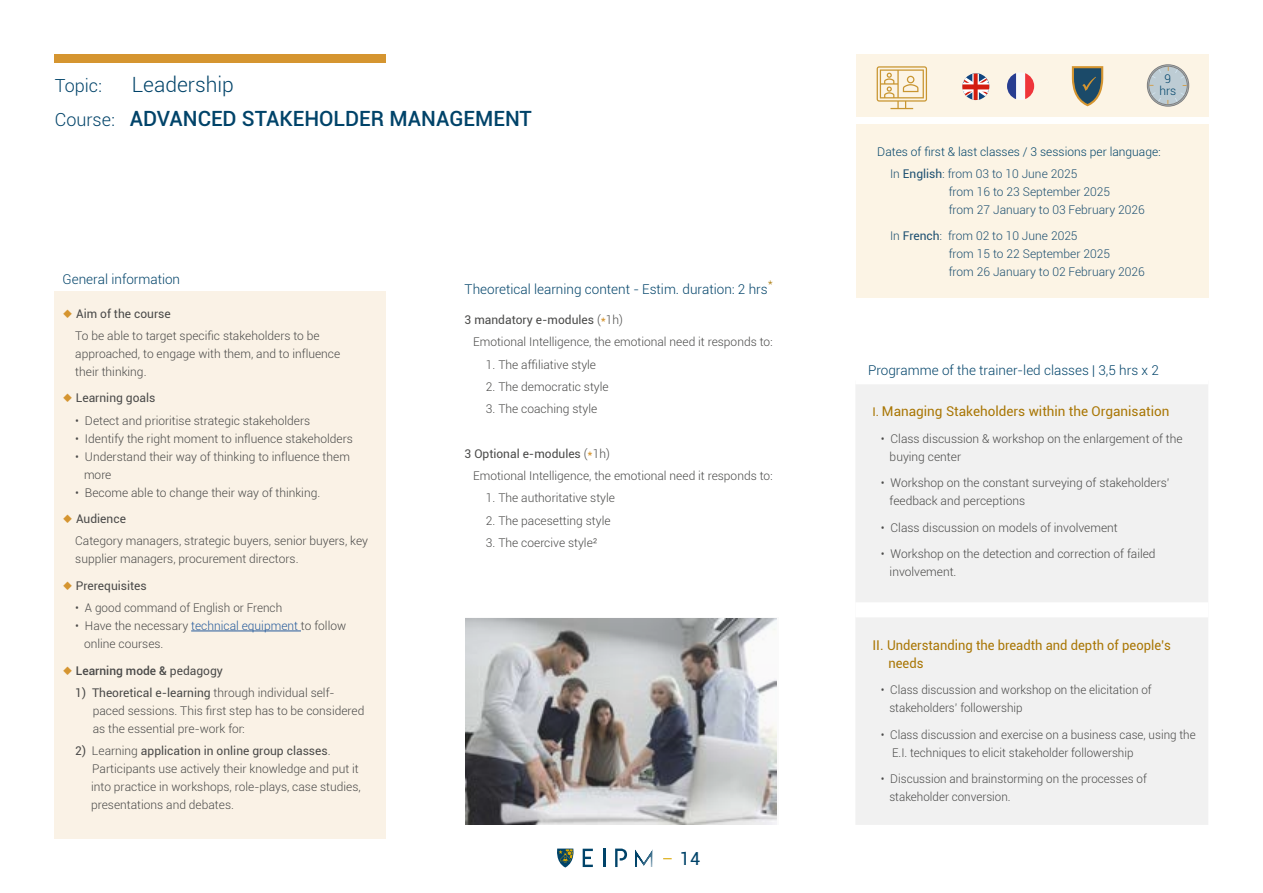
<style>
.page{position:relative;width:1263px;height:893px;background:#fff}
.page>*{position:absolute;margin:0;border:0;box-sizing:border-box;transform-origin:0 0}
.t1{font:500 21px/33.8px "Roboto";color:#004369}
.t2{font:300 18px "Roboto";color:#004369}
.t3{font:18px "Roboto";color:#004369}
.t4{font:300 13.5px "Roboto";color:#004369}
.t5{font:13.5px/18px "Roboto";color:#a97604}
.t6{font:300 12.3px "Roboto";color:#a97604}
.t7{font:300 12px/18px "Roboto";color:#4a4a49}
.t8{font:300 12px/18px "Roboto";color:#1d5071}
.t9{font:300 12px/22.2px "Roboto";color:#004369}
.t10{font:12px "Roboto";color:#4a4a49}
.t11{font:500 12px "Roboto";color:#4a4a49}
.s1{font-weight:300}
.s2{font-weight:300;font-size:18px}
.s3{color:#d59530}
.s4{font-weight:400}
.s5{color:#265b9b}
.s6{font-weight:400;color:#d59530}
.s7{color:#1d5071}
.s8{font-weight:400;color:#1d5071}
.s9{font-size:12px}
</style>
<div class="page">
<svg style="left:603px;top:849px;width:2px;height:18px"></svg>
<svg style="left:583px;top:849px;width:10px;height:18px"></svg>
<svg style="left:615px;top:849px;width:12px;height:18px"></svg>
<svg style="left:635px;top:849px;width:18px;height:18px"></svg>
<svg style="left:557px;top:849px;width:17px;height:18px"></svg>
<div style="left:54px;top:291px;width:332px;height:548px;background:#faf2e6"></div>
<hr style="left:191px;top:631px;width:110px;height:1px;background:#265b9b">
<div style="left:856px;top:385px;width:352px;height:440px;background:#f1f1f1"></div>
<div style="left:855px;top:602px;width:353px;height:15px;background:#fff"></div>
<div style="left:856px;top:125px;width:353px;height:173px;background:#fcf4e5"></div>
<div style="left:54px;top:54px;width:332px;height:9px;background:#d59530"></div>
<svg style="left:466px;top:618px;width:311px;height:207px;background:#a7a6a7"></svg>
<div style="left:856px;top:54px;width:353px;height:62px;background:#fcf4e5"></div>
<svg style="left:877px;top:66px;width:50px;height:43px"></svg>
<svg style="left:1146px;top:64px;width:44px;height:43px"></svg>
<svg style="left:962px;top:73px;width:27px;height:27px"></svg>
<svg style="left:1007px;top:72px;width:27px;height:28px"></svg>
<svg style="left:1072px;top:66px;width:31px;height:40px"></svg>
<h1 class="t1" style="left:55px;top:70px;width:478px;text-indent:77px"><span class="s1">Leadership<br></span><span class="s2">Course:</span> ADVANCED STAKEHOLDER MANAGEMENT</h1>
<h2 class="t2" style="left:55px;top:78px;width:49px">Topic:</h2>
<p class="t4" style="left:63px;top:269px;width:119px">General information</p>
<p class="t7" style="left:75px;top:302px;width:246px;line-height:22.2px;text-indent:-13px"><span class="s3">◆</span> <span class="s4">Aim of the course<br></span>To be able to target specific stakeholders to be</p>
<p class="t7" style="left:75px;top:344px;width:267px">approached, to engage with them, and to influence their thinking.</p>
<p class="t10" style="left:63px;top:393px;width:94px"><span class="s3">◆</span> Learning goals</p>
<p class="t7" style="left:75px;top:411px;width:237px">• Detect and prioritise strategic stakeholders</p>
<p class="t7" style="left:75px;top:429px;width:279px">• Identify the right moment to influence stakeholders</p>
<p class="t7" style="left:84px;top:447px;width:267px;text-indent:-9px">• Understand their way of thinking to influence them more</p>
<p class="t7" style="left:75px;top:483px;width:246px">• Become able to change their way of thinking.</p>
<p class="t7" style="left:75px;top:507px;width:294px;line-height:22.2px;text-indent:-13px"><span class="s3">◆</span> <span class="s4">Audience<br></span>Category managers, strategic buyers, senior buyers, key</p>
<p class="t7" style="left:75px;top:550px;width:225px">supplier managers, procurement directors.</p>
<p class="t10" style="left:63px;top:580px;width:86px"><span class="s3">◆</span> Prerequisites</p>
<p class="t7" style="left:75px;top:600px;width:208px">• A good command of English or French</p>
<p class="t7" style="left:84px;top:616px;width:264px;text-indent:-9px">• Have the necessary <span class="s5">technical equipment</span> to follow online courses.</p>
<p class="t11" style="left:63px;top:665px;width:162px"><span class="s3">◆</span> Learning mode &amp; <span class="s4">pedagogy</span></p>
<p class="t7" style="left:93px;top:683px;width:273px;text-indent:-17px"><span class="s4">1) Theoretical e-learning</span> through individual self&shy;paced sessions. This first step has to be considered as the essential pre-work for:</p>
<p class="t7" style="left:91px;top:741px;width:271px;text-indent:-16px"><span class="s4">2)</span> Learning <span class="s4">application in online group classes</span>.<br>Participants use actively their knowledge and put it into practice in workshops, role-plays, case studies, presentations and debates.</p>
<p class="t6" style="left:768px;top:277px;width:7px">*</p>
<p class="t7" style="left:473px;top:310px;width:301px;line-height:22.2px;text-indent:-9px"><span class="s4">3 mandatory e-modules</span> (<span class="s6">*</span>1h)<br>Emotional Intelligence, the emotional need it responds to:</p>
<p class="t7" style="left:486px;top:355px;width:112px">1. The affiliative style</p>
<p class="t7" style="left:486px;top:377px;width:124px">2. The democratic style</p>
<p class="t7" style="left:486px;top:399px;width:113px">3. The coaching style</p>
<p class="t7" style="left:473px;top:443px;width:301px;line-height:22.2px;text-indent:-9px"><span class="s4">3 Optional e-modules</span> (<span class="s6">*</span>1h)<br>Emotional Intelligence, the emotional need it responds to:</p>
<p class="t7" style="left:486px;top:489px;width:131px">1. The authoritative style</p>
<p class="t7" style="left:486px;top:511px;width:126px">2. The pacesetting style</p>
<p class="t7" style="left:486px;top:533px;width:113px">3. The coercive style²</p>
<p class="t4" style="left:465px;top:280px;width:305px">Theoretical learning content - Estim. duration: 2 hrs</p>
<h2 class="t3" style="left:680px;top:851px;width:22px">14</h2>
<p class="t9" style="left:1159px;top:74px;width:18px;line-height:12px;text-align:center">9 hrs</p>
<p class="t9" style="left:890px;top:140px;width:272px;text-indent:-13px">Dates of first &amp; last classes / 3 sessions per language:<br><span class="s7">In</span> <span class="s8">English</span><span class="s7">: from 03 to 10 June 2025</span></p>
<p class="t8" style="left:949px;top:182px;width:197px">from 16 to 23 September 2025<br>from 27 January to 03 February 2026</p>
<p class="t8" style="left:949px;top:227px;width:197px;text-indent:-59px">In <span class="s4">French</span>: from 02 to 10 June 2025<br>from 15 to 22 September 2025<br>from 26 January to 02 February 2026</p>
<p class="t4" style="left:868px;top:360px;width:292px">Programme of the trainer-led classes | 3,5 hrs x 2</p>
<p class="t5" style="left:872px;top:403px;width:298px"><span class="s9">I.</span> Managing Stakeholders within the Organisation</p>
<p class="t7" style="left:890px;top:429px;width:294px;text-indent:-9px">• Class discussion &amp; workshop on the enlargement of the buying center</p>
<p class="t7" style="left:890px;top:474px;width:281px;text-indent:-9px">• Workshop on the constant surveying of stakeholders’ feedback and perceptions</p>
<p class="t7" style="left:881px;top:518px;width:238px">• Class discussion on models of involvement</p>
<p class="t7" style="left:890px;top:545px;width:267px;text-indent:-9px">• Workshop on the detection and correction of failed involvement.</p>
<p class="t5" style="left:888px;top:637px;width:284px;text-indent:-16px">II. Understanding the breadth and depth of people’s needs</p>
<p class="t7" style="left:889px;top:681px;width:264px;text-indent:-8px">• Class discussion and workshop on the elicitation of stakeholders’ followership</p>
<p class="t7" style="left:892px;top:725px;width:305px;text-indent:-11px">• Class discussion and exercise on a business case, using the<br>E.I. techniques to elicit stakeholder followership</p>
<p class="t7" style="left:889px;top:770px;width:259px;text-indent:-8px">• Discussion and brainstorming on the processes of stakeholder conversion.</p>
</div>
